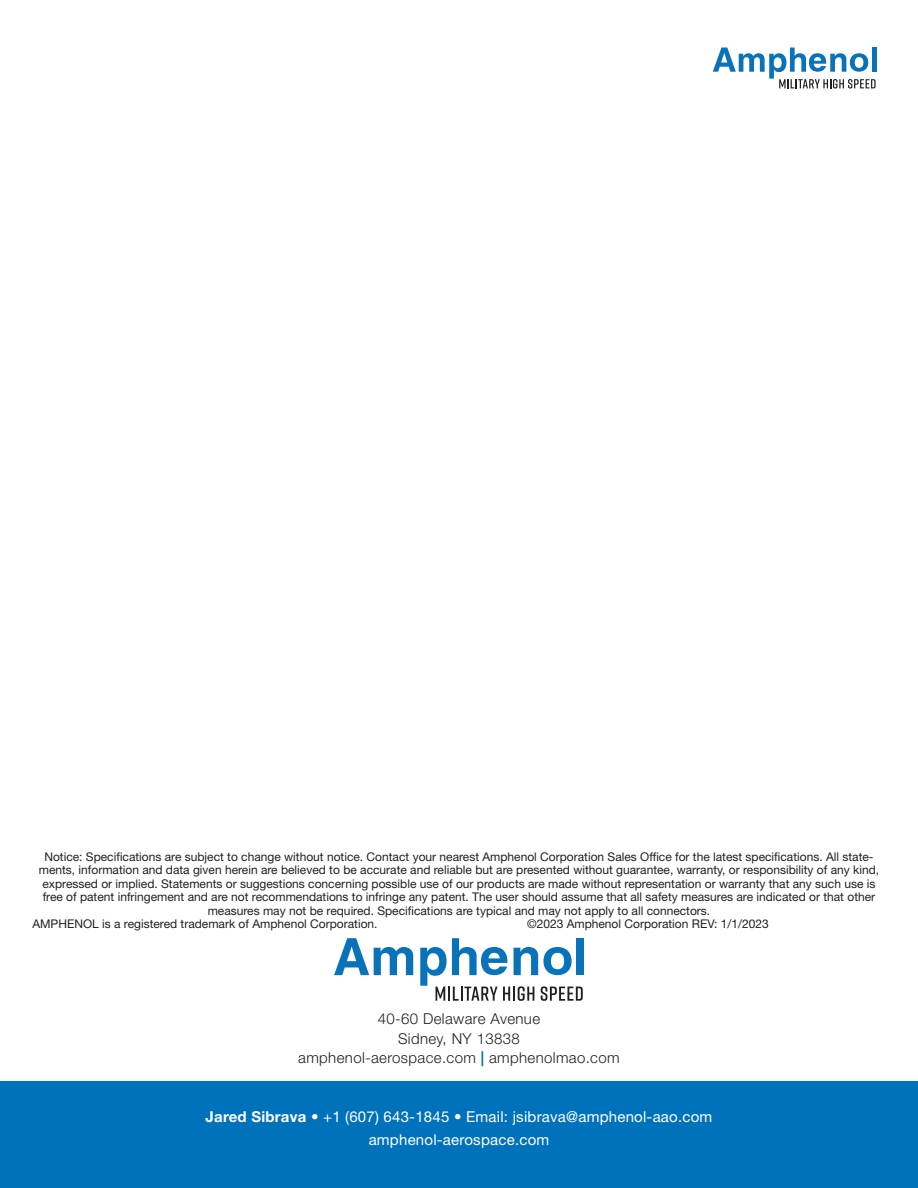
<style>
.page{position:relative;width:918px;height:1188px;background:#fff}
.page>*{position:absolute;margin:0;border:0;box-sizing:border-box;transform-origin:0 0}
.t1{font:15px/22.5px "Helvetica Neue LT Std";letter-spacing:.015em;color:#fff;text-align:center}
.Body_Text_Helvetica{font:300 15px "Helvetica Neue LT Std";letter-spacing:.025em;color:#231f20}
.table_text_center_he{font:12px/13.5px "Helvetica Neue LT Std";color:#231f20;text-align:center}
.s1{font-weight:700;color:#0072bc}
.s2{font-weight:700}
.s3{font-weight:300}
</style>
<div class="page">
<div style="left:0;top:1082px;width:918px;height:106px;background:#0072bc"></div>
<svg style="left:713px;top:48px;width:163px;height:41px"></svg>
<svg style="left:334px;top:938px;width:79px;height:37px"></svg>
<div style="left:577px;top:938px;width:7px;height:37px;background:#0872ba"></div>
<svg style="left:420px;top:938px;width:163px;height:63px"></svg>
<p class="table_text_center_he" style="left:39px;top:850px;width:842px">Notice: Specifications are subject to change without notice. Contact your nearest Amphenol Corporation Sales Office for the latest specifications. All state&shy;ments, information and data given herein are believed to be accurate and reliable but are presented without guarantee, warranty, or responsibility of any kind, expressed or implied. Statements or suggestions concerning possible use of our products are made without representation or warranty that any such use is free of patent infringement and are not recommendations to infringe any patent. The user should assume that all safety measures are indicated or that other measures may not be required. Specifications are typical and may not apply to all connectors.</p>
<p class="table_text_center_he" style="left:32px;top:917px;width:347px">AMPHENOL is a registered trademark of Amphenol Corporation.</p>
<p class="table_text_center_he" style="left:527px;top:917px;width:243px">©2023 Amphenol Corporation REV: 1/1/2023</p>
<p class="Body_Text_Helvetica" style="left:378px;top:1010px;width:164px">40-60 Delaware Avenue</p>
<p class="Body_Text_Helvetica" style="left:398px;top:1029px;width:123px">Sidney, NY 13838</p>
<p class="Body_Text_Helvetica" style="left:298px;top:1049px;width:323px">amphenol-aerospace.com <span class="s1">|</span> amphenolmao.com</p>
<p class="t1" style="left:206px;top:1106px;width:508px"><span class="s2">Jared Sibrava</span> <span class="s3">•</span> +1 (607) 643-1845 <span class="s3">•</span> Email: jsibrava@amphenol-aao.com amphenol-aerospace.com</p>
</div>
